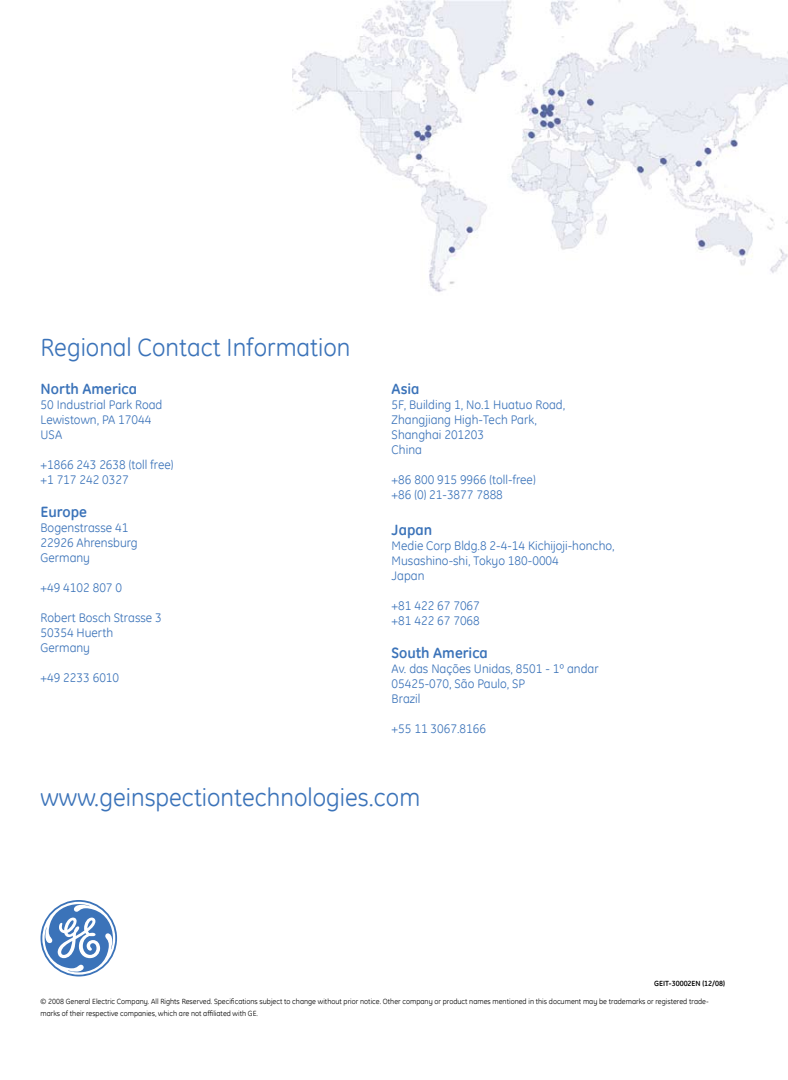
<style>
.page{position:relative;width:788px;height:1080px;background:#fff}
.page>*{position:absolute;margin:0;border:0;box-sizing:border-box;transform-origin:0 0}
.t1{font:25px "GE Inspira";color:#3b73b9}
.t2{font:700 15px "GE Inspira";color:#3b73b9}
.t3{font:12.5px/15px "GE Inspira";color:#3b73b9}
.t4{font:7.5px/11.2px "GE Inspira";color:#000}
.t5{font:700 7.5px "GE Inspira";color:#000}
</style>
<div class="page">
<img style="left:292px;top:0;width:496px;height:292px">
<svg style="left:41px;top:900px;width:76px;height:76px"></svg>
<h1 class="t1" style="left:41px;top:331px;width:311px">Regional Contact Information</h1>
<p class="t2" style="left:41px;top:379px;width:98px">North America</p>
<p class="t3" style="left:41px;top:397px;width:123px">50 Industrial Park Road<br>Lewistown, PA 17044<br>USA</p>
<p class="t3" style="left:41px;top:457px;width:134px">+1866 243 2638 (toll free) +1 717 242 0327</p>
<p class="t2" style="left:41px;top:502px;width:48px">Europe</p>
<p class="t3" style="left:41px;top:520px;width:99px">Bogenstrasse 41<br>22926 Ahrensburg<br>Germany</p>
<p class="t3" style="left:41px;top:580px;width:83px">+49 4102 807 0</p>
<p class="t3" style="left:41px;top:610px;width:123px">Robert Bosch Strasse 3<br>50354 Huerth<br>Germany</p>
<p class="t3" style="left:41px;top:670px;width:80px">+49 2233 6010</p>
<p class="t2" style="left:391px;top:379px;width:29px">Asia</p>
<p class="t3" style="left:391px;top:397px;width:175px">5F, Building 1, No.1 Huatuo Road,<br>Zhangjiang High-Tech Park,<br>Shanghai 201203<br>China</p>
<p class="t3" style="left:391px;top:472px;width:145px">+86 800 915 9966 (toll-free) +86 (0) 21-3877 7888</p>
<p class="t2" style="left:391px;top:520px;width:42px">Japan</p>
<p class="t3" style="left:391px;top:538px;width:224px">Medie Corp Bldg.8 2-4-14 Kichijoji-honcho,<br>Musashino-shi, Tokyo 180-0004<br>Japan</p>
<p class="t3" style="left:391px;top:598px;width:90px">+81 422 67 7067 +81 422 67 7068</p>
<p class="t2" style="left:391px;top:643px;width:98px">South America</p>
<p class="t3" style="left:391px;top:661px;width:208px">Av. das Nações Unidas, 8501 - 1º andar<br>05425-070, São Paulo, SP<br>Brazil</p>
<p class="t3" style="left:391px;top:721px;width:96px">+55 11 3067.8166</p>
<h1 class="t1" style="left:41px;top:781px;width:381px">www.geinspectiontechnologies.com</h1>
<p class="t5" style="left:654px;top:979px;width:72px">GEIT-30002EN (12/08)</p>
<p class="t4" style="left:41px;top:996px;width:669px">© 2008 General Electric Company. All Rights Reserved. Specifications subject to change without prior notice. Other company or product names mentioned in this document may be trademarks or registered trade&shy;marks of their respective companies, which are not affiliated with GE.</p>
</div>
